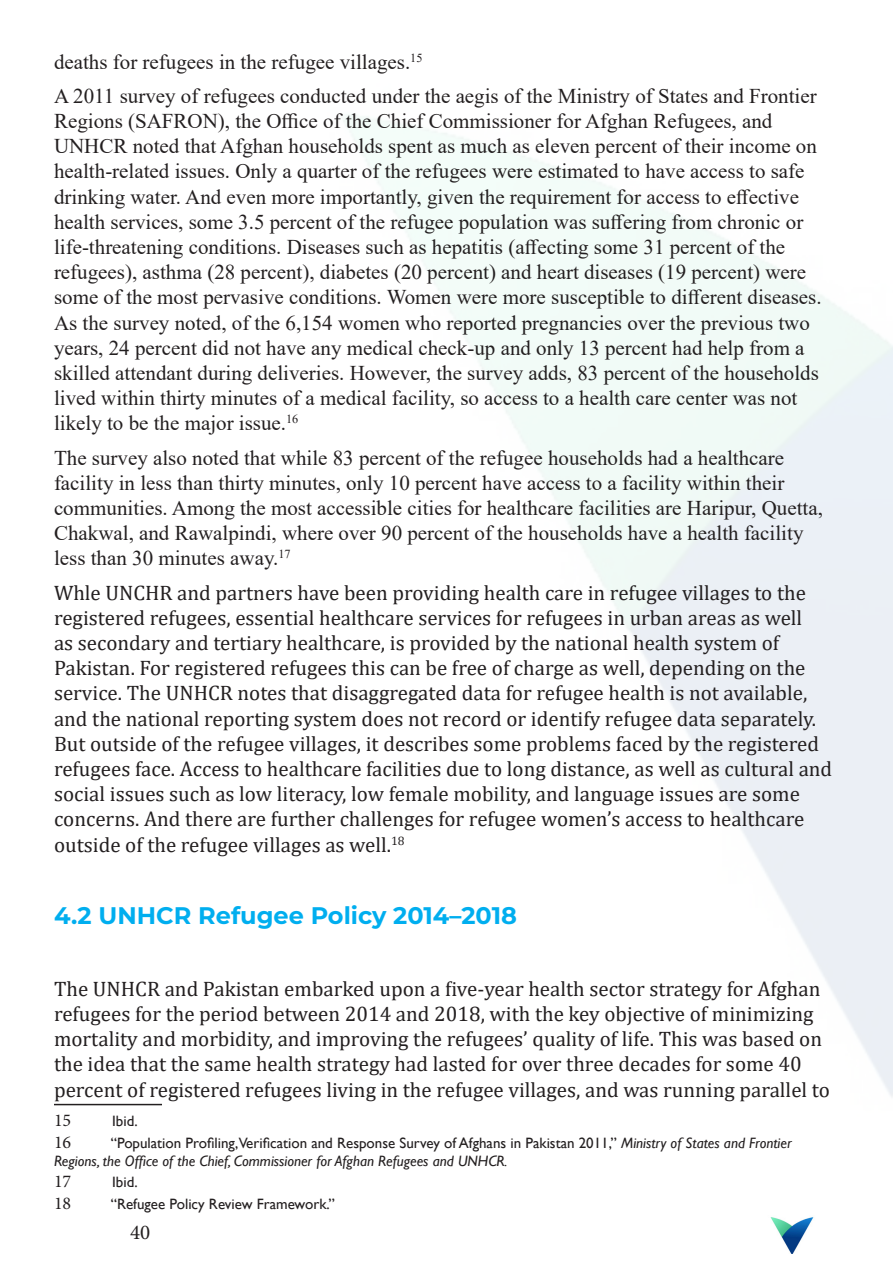
<style>
.page{position:relative;width:893px;height:1263px;background:#fff}
.page>*{position:absolute;margin:0;border:0;box-sizing:border-box;transform-origin:0 0}
.Body_Text{font:700 24px "Montserrat";color:#00aeef}
.Body_Text-2{font:21px/25.2px "Times New Roman";color:#231f20}
.Body_Text-3{font:21px/25.2px "Cambria";color:#231f20}
.t1{font:21px "Minion Pro";color:#231f20}
.t2{font:18px "Minion Pro";color:#231f20}
.t3{font:italic 15px/18px "Gill Sans";color:#231f20}
.t4{font:15px "Gill Sans";color:#231f20}
.s1{font-style:normal}
</style>
<div class="page">
<img style="left:770px;top:1217px;width:44px;height:37px">
<hr style="left:54px;top:1104px;width:108px;height:1px;background:#231f20">
<p class="Body_Text-2" style="left:54px;top:48px;width:370px">deaths for refugees in the refugee villages.<sup>15</sup></p>
<p class="Body_Text-2" style="left:54px;top:82px;width:769px">A 2011 survey of refugees conducted under the aegis of the Ministry of States and Frontier Regions (SAFRON), the Office of the Chief Commissioner for Afghan Refugees, and UNHCR noted that Afghan households spent as much as eleven percent of their income on health-related issues. Only a quarter of the refugees were estimated to have access to safe drinking water. And even more importantly, given the requirement for access to effective health services, some 3.5 percent of the refugee population was suffering from chronic or life-threatening conditions. Diseases such as hepatitis (affecting some 31 percent of the refugees), asthma (28 percent), diabetes (20 percent) and heart diseases (19 percent) were some of the most pervasive conditions. Women were more susceptible to different diseases.<br>As the survey noted, of the 6,154 women who reported pregnancies over the previous two years, 24 percent did not have any medical check-up and only 13 percent had help from a skilled attendant during deliveries. However, the survey adds, 83 percent of the households lived within thirty minutes of a medical facility, so access to a health care center was not likely to be the major issue.<sup>16</sup></p>
<p class="Body_Text-2" style="left:54px;top:444px;width:770px">The survey also noted that while 83 percent of the refugee households had a healthcare facility in less than thirty minutes, only 10 percent have access to a facility within their communities. Among the most accessible cities for healthcare facilities are Haripur, Quetta, Chakwal, and Rawalpindi, where over 90 percent of the households have a health facility less than 30 minutes away.<sup>17</sup></p>
<p class="Body_Text-3" style="left:54px;top:580px;width:780px">Whle UNCHR and partners have been providing health care in refugee villages to the registered refugees, essential healthcare services for refugees in urban areas as well<br>as secondary and tertiary healthcare, is provided by the national health system of Pakistan. For registered refugees this can be free of charge as well, depending on the service. The UNHCR notes that disaggregated data for refugee health is not available, and the national reporting system does not record or identify refugee data separately.<br>But outside of the refugee villages, it describes some problems faced by the registered refugees face. Access to healthcare facilities due to long distance, as well as cultural and social issues such as low literacy, low female mobility, and language issues are some concerns. And there are further challenges for refugee women’s access to healthcare outside of the refugee villages as well.<sup>18</sup></p>
<p class="Body_Text" style="left:54px;top:898px;width:464px">4.2 UNHCR Refugee Policy 2014–2018</p>
<p class="Body_Text-3" style="left:54px;top:976px;width:777px">The UNHCR and Pakistan embarked upon a five-year health sector strategy for Afghan refugees for the period between 2014 and 2018, with the key objective of minimizing mortality and morbidity, and improving the refugees’ quality of life. This was based on the idea that the same health strategy had lasted for over three decades for some 40 percent of registered refugees living in the refugee villages, and was running parallel to</p>
<p class="t2" style="left:54px;top:1108px;width:19px">15</p>
<p class="t4" style="left:112px;top:1112px;width:27px">Ibid.</p>
<p class="t2" style="left:54px;top:1130px;width:19px">16</p>
<p class="t3" style="left:54px;top:1134px;width:739px;text-indent:57px"><span class="s1">“Population Profiling,Verification and Response Survey of Afghans in Pakistan 2011,”</span> Ministry of States and Frontier<br>Regions, the Office of the Chief, Commissioner for Afghan Refugees and UNHCR.</p>
<p class="t2" style="left:54px;top:1169px;width:19px">17</p>
<p class="t4" style="left:112px;top:1173px;width:27px">Ibid.</p>
<p class="t2" style="left:54px;top:1191px;width:19px">18</p>
<p class="t4" style="left:111px;top:1195px;width:226px">“Refugee Policy Review Framework.”</p>
<p class="t1" style="left:130px;top:1218px;width:22px">40</p>
</div>
